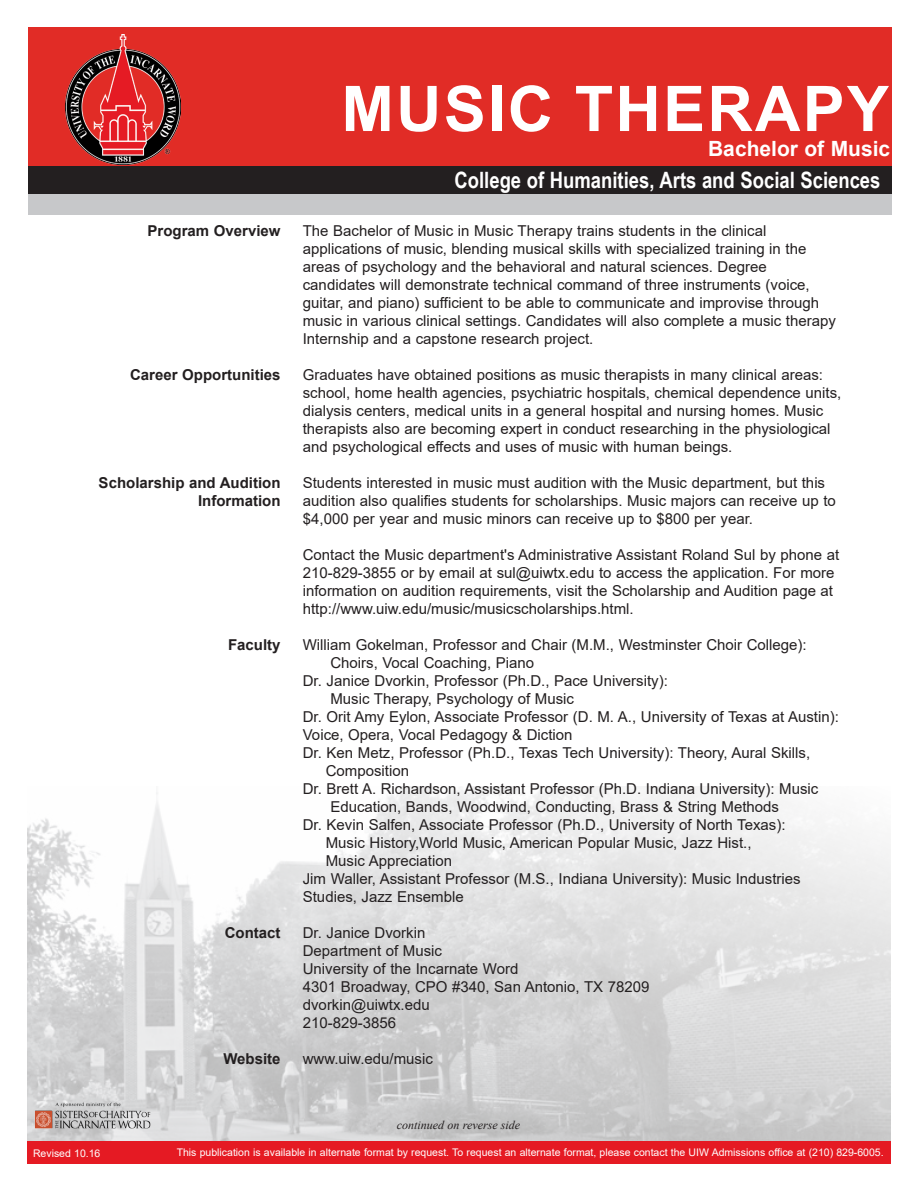
<style>
.page{position:relative;width:918px;height:1188px;background:#fff}
.page>*{position:absolute;margin:0;border:0;box-sizing:border-box;transform-origin:0 0}
.t1{font:700 63px "Arial";letter-spacing:.035em;color:#fff}
.t2{font:700 22.5px "Arial Narrow";color:#fff}
.t3{font:700 21px "Arial";color:#fff}
.t4{font:15px/18px "Arial";color:#231f20}
.t5{font:700 15px/18px "Arial";color:#231f20;text-align:right}
.t6{font:italic 12px "Times New Roman";color:#231f20}
.t7{font:10.5px "Arial";color:#fff}
</style>
<div class="page">
<img style="left:27px;top:786px;width:864px;height:356px">
<div style="left:27px;top:1142px;width:864px;height:22px;background:#e51a23"></div>
<div style="left:28px;top:27px;width:864px;height:149px;background:#e12c26"></div>
<div style="left:28px;top:178px;width:864px;height:37px;background:#c7c8ca"></div>
<div style="left:28px;top:166px;width:864px;height:28px;background:#231f20"></div>
<img style="left:65px;top:35px;width:115px;height:129px">
<img style="left:27px;top:1102px;width:127px;height:34px">
<p class="t1" style="left:341px;top:64px;width:549px">MUSIC THERAPY</p>
<p class="t3" style="left:708px;top:134px;width:184px">Bachelor of Music</p>
<p class="t5" style="left:148px;top:222px;width:134px">Program Overview</p>
<p class="t5" style="left:130px;top:366px;width:152px">Career Opportunities</p>
<p class="t5" style="left:99px;top:474px;width:183px">Scholarship and Audition<br>Information</p>
<p class="t5" style="left:228px;top:636px;width:54px">Faculty</p>
<p class="t5" style="left:225px;top:924px;width:57px">Contact</p>
<p class="t5" style="left:223px;top:1050px;width:59px">Website</p>
<p class="t2" style="left:455px;top:163px;width:427px">College of Humanities, Arts and Social Sciences</p>
<p class="t4" style="left:303px;top:222px;width:535px">The Bachelor of Music in Music Therapy trains students in the clinical applications of music, blending musical skills with specialized training in the areas of psychology and the behavioral and natural sciences. Degree candidates will demonstrate technical command of three instruments (voice, guitar, and piano) sufficient to be able to communicate and improvise through music in various clinical settings. Candidates will also complete a music therapy Internship and a capstone research project.</p>
<p class="t4" style="left:303px;top:366px;width:540px">Graduates have obtained positions as music therapists in many clinical areas: school, home health agencies, psychiatric hospitals, chemical dependence units, dialysis centers, medical units in a general hospital and nursing homes. Music therapists also are becoming expert in conduct researching in the physiological and psychological effects and uses of music with human beings.</p>
<p class="t4" style="left:303px;top:474px;width:535px">Students interested in music must audition with the Music department, but this audition also qualifies students for scholarships. Music majors can receive up to $4,000 per year and music minors can receive up to $800 per year.</p>
<p class="t4" style="left:303px;top:546px;width:538px">Contact the Music department's Administrative Assistant Roland Sul by phone at 210-829-3855 or by email at sul@uiwtx.edu to access the application. For more information on audition requirements, visit the Scholarship and Audition page at http://www.uiw.edu/music/musicscholarships.html.</p>
<p class="t4" style="left:330px;top:636px;width:478px;text-indent:-28px">William Gokelman, Professor and Chair (M.M., Westminster Choir College):<br>Choirs, Vocal Coaching, Piano</p>
<p class="t4" style="left:303px;top:672px;width:367px">Dr. Janice Dvorkin, Professor (Ph.D., Pace University):</p>
<p class="t4" style="left:330px;top:690px;width:245px">Music Therapy, Psychology of Music</p>
<p class="t4" style="left:303px;top:708px;width:538px">Dr. Orit Amy Eylon, Associate Professor (D. M. A., University of Texas at Austin):<br>Voice, Opera, Vocal Pedagogy &amp; Diction</p>
<p class="t4" style="left:303px;top:744px;width:509px">Dr. Ken Metz, Professor (Ph.D., Texas Tech University): Theory, Aural Skills,</p>
<p class="t4" style="left:326px;top:762px;width:85px">Composition</p>
<p class="t4" style="left:330px;top:780px;width:490px;text-indent:-28px">Dr. Brett A. Richardson, Assistant Professor (Ph.D. Indiana University): Music<br>Education, Bands, Woodwind, Conducting, Brass &amp; String Methods</p>
<p class="t4" style="left:303px;top:816px;width:484px">Dr. Kevin Salfen, Associate Professor (Ph.D., University of North Texas):</p>
<p class="t4" style="left:326px;top:834px;width:427px">Music History,World Music, American Popular Music, Jazz Hist.,</p>
<p class="t4" style="left:326px;top:852px;width:128px">Music Appreciation</p>
<p class="t4" style="left:303px;top:870px;width:499px">Jim Waller, Assistant Professor (M.S., Indiana University): Music Industries<br>Studies, Jazz Ensemble</p>
<p class="t4" style="left:303px;top:924px;width:124px">Dr. Janice Dvorkin</p>
<p class="t4" style="left:303px;top:942px;width:141px">Department of Music</p>
<p class="t4" style="left:303px;top:960px;width:217px">University of the Incarnate Word</p>
<p class="t4" style="left:303px;top:978px;width:348px">4301 Broadway, CPO #340, San Antonio, TX 78209</p>
<p class="t4" style="left:303px;top:996px;width:128px">dvorkin@uiwtx.edu</p>
<p class="t4" style="left:303px;top:1014px;width:95px">210-829-3856</p>
<p class="t4" style="left:303px;top:1050px;width:132px">www.uiw.edu/music</p>
<p class="t6" style="left:397px;top:1116px;width:125px">continued on reverse side</p>
<p class="t7" style="left:33px;top:1146px;width:69px">Revised 10.16</p>
<p class="t7" style="left:177px;top:1145px;width:708px">This publication is available in alternate format by request. To request an alternate format, please contact the UIW Admissions office at (210) 829-6005.</p>
</div>
